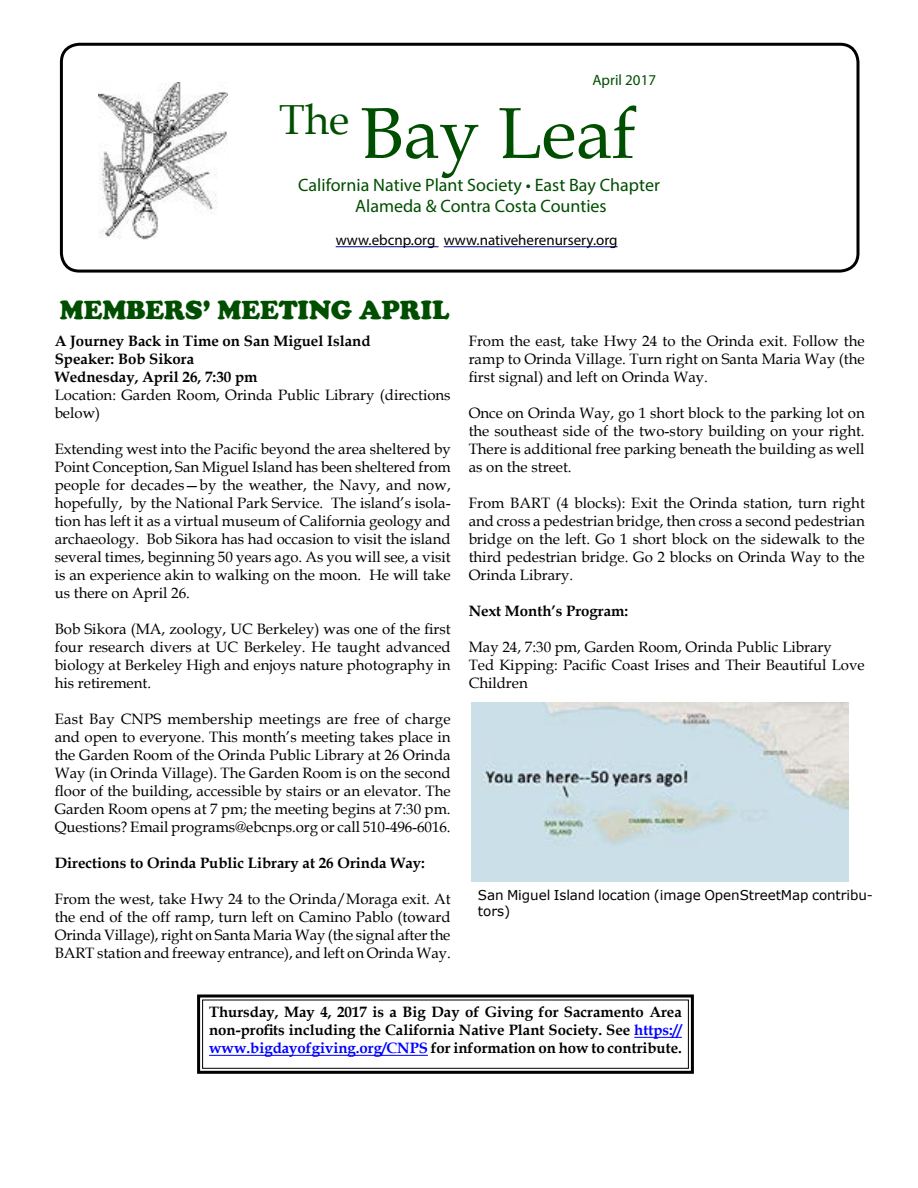
<style>
.page{position:relative;width:918px;height:1188px;background:#fff}
.page>*{position:absolute;margin:0;border:0;box-sizing:border-box;transform-origin:0 0}
.t1{font:72px "Book Antiqua";color:#004e00}
.t2{font:900 27px "Cooper";color:#004e00}
.t3{font:18px/21.6px "Myriad Pro";color:#004e00;text-align:center}
.t4{font:15px/18px "Book Antiqua";color:#000;text-align:justify}
.t5{font:700 15px/18px "Book Antiqua";color:#000}
.t6{font:15px "Myriad Pro";color:#000}
.t7{font:15px "Myriad Pro";color:#004e00}
.t8{font:13.5px/16.2px "Verdana";letter-spacing:-.005em;color:#000}
.s1{color:#00f}
</style>
<div class="page">
<div style="left:60px;top:43px;width:799px;height:230px;border:3px solid #000;border-radius:18px"></div>
<hr style="left:336px;top:246px;width:103px;height:1px;background:#000080">
<hr style="left:444px;top:246px;width:174px;height:1px;background:#000080">
<img style="left:98px;top:83px;width:130px;height:157px">
<svg style="left:197px;top:994px;width:497px;height:80px"></svg>
<div style="left:202px;top:999px;width:487px;height:70px;border:1px solid #000"></div>
<img style="left:471px;top:702px;width:378px;height:179px">
<p class="t7" style="left:592px;top:71px;width:65px">April 2017</p>
<h1 class="t1" style="left:279px;top:83px;width:359px"><sup>The</sup> Bay Leaf</h1>
<p class="t3" style="left:298px;top:174px;width:363px">California Native Plant Society • East Bay Chapter<br>Alameda &amp; Contra Costa Counties</p>
<p class="t6" style="left:336px;top:231px;width:283px">www.ebcnp.org www.nativeherenursery.org</p>
<h2 class="t2" style="left:60px;top:294px;width:391px">MEMBERS’ MEETING APRIL</h2>
<p class="t5" style="left:55px;top:332px;width:317px">A Journey Back in Time on San Miguel Island<br>Speaker: Bob Sikora<br>Wednesday, April 26, 7:30 pm</p>
<p class="t4" style="left:55px;top:386px;width:397px">Location: Garden Room, Orinda Public Library (directions below)</p>
<p class="t4" style="left:55px;top:440px;width:398px">Extending west into the Pacific beyond the area sheltered by Point Conception, San Miguel Island has been sheltered from people for decades—by the weather, the Navy, and now, hopefully, by the National Park Service. The island’s isola&shy;tion has left it as a virtual museum of California geology and archaeology. Bob Sikora has had occasion to visit the island several times, beginning 50 years ago. As you will see, a visit is an experience akin to walking on the moon. He will take us there on April 26.</p>
<p class="t4" style="left:55px;top:620px;width:398px">Bob Sikora (MA, zoology, UC Berkeley) was one of the first four research divers at UC Berkeley. He taught advanced biology at Berkeley High and enjoys nature photography in his retirement.</p>
<p class="t4" style="left:55px;top:710px;width:398px">East Bay CNPS membership meetings are free of charge and open to everyone. This month’s meeting takes place in the Garden Room of the Orinda Public Library at 26 Orinda Way (in Orinda Village). The Garden Room is on the second floor of the building, accessible by stairs or an elevator. The Garden Room opens at 7 pm; the meeting begins at 7:30 pm.<br>Questions? Email programs@ebcnps.org or call 510-496-6016.</p>
<p class="t5" style="left:55px;top:854px;width:372px">Directions to Orinda Public Library at 26 Orinda Way:</p>
<p class="t4" style="left:55px;top:890px;width:398px">From the west, take Hwy 24 to the Orinda/Moraga exit. At the end of the off ramp, turn left on Camino Pablo (toward Orinda Village), right on Santa Maria Way (the signal after the BART station and freeway entrance), and left on Orinda Way.</p>
<p class="t4" style="left:469px;top:332px;width:397px">From the east, take Hwy 24 to the Orinda exit. Follow the ramp to Orinda Village. Turn right on Santa Maria Way (the first signal) and left on Orinda Way.</p>
<p class="t4" style="left:469px;top:404px;width:398px">Once on Orinda Way, go 1 short block to the parking lot on the southeast side of the two-story building on your right.<br>There is additional free parking beneath the building as well as on the street.</p>
<p class="t4" style="left:469px;top:494px;width:398px">From BART (4 blocks): Exit the Orinda station, turn right and cross a pedestrian bridge, then cross a second pedestrian bridge on the left. Go 1 short block on the sidewalk to the third pedestrian bridge. Go 2 blocks on Orinda Way to the Orinda Library.</p>
<p class="t5" style="left:469px;top:602px;width:161px">Next Month’s Program:</p>
<p class="t4" style="left:469px;top:638px;width:398px;text-align:left">May 24, 7:30 pm, Garden Room, Orinda Public Library<br>Ted Kipping: Pacific Coast Irises and Their Beautiful Love<br>Children</p>
<p class="t8" style="left:478px;top:886px;width:397px">San Miguel Island location (image OpenStreetMap contribu&shy;tors)</p>
<p class="t5" style="left:209px;top:1003px;width:474px;text-align:justify">Thursday, May 4, 2017 is a Big Day of Giving for Sacramento Area non-profits including the California Native Plant Society. See <span class="s1">https:// www.bigdayofgiving.org/CNPS</span> for information on how to contribute.</p>
</div>
